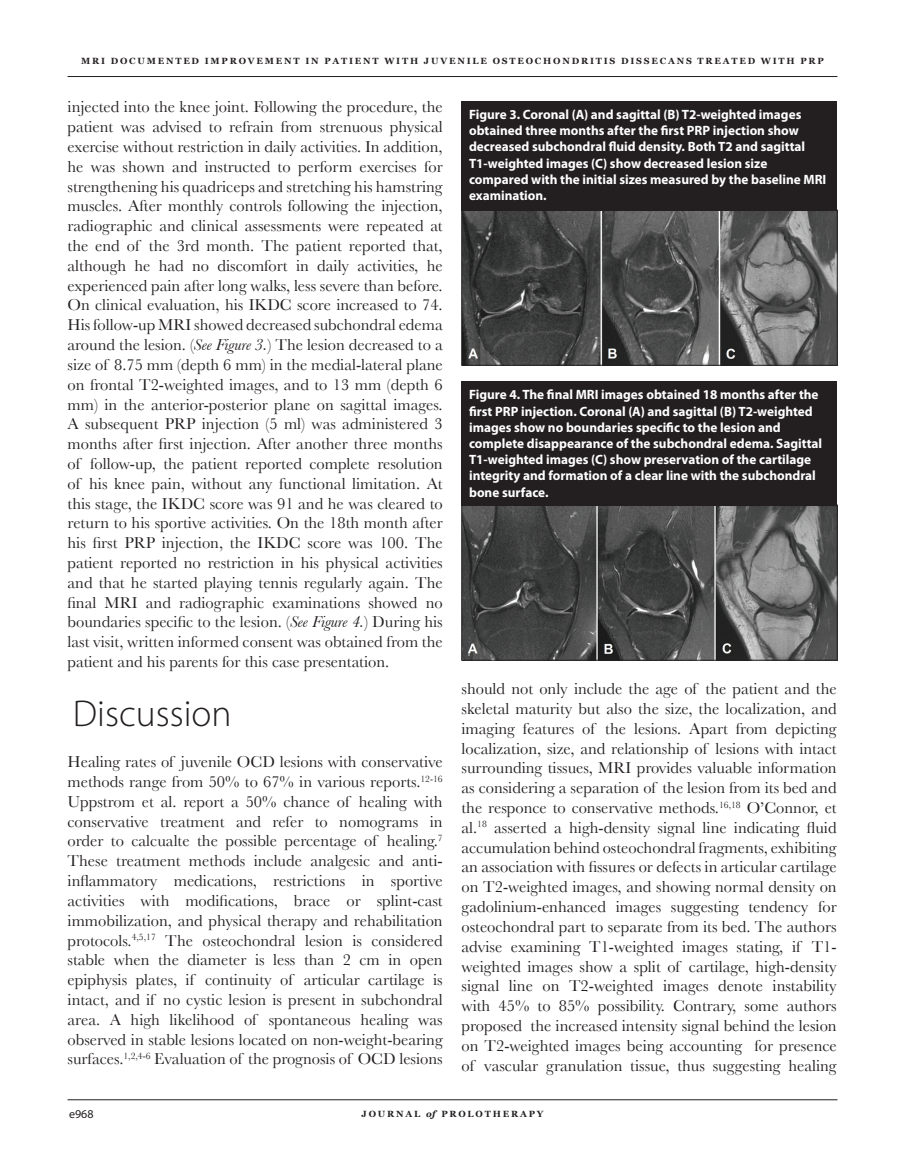
<style>
.page{position:relative;width:905px;height:1175px;background:#fff}
.page>*{position:absolute;margin:0;border:0;box-sizing:border-box;transform-origin:0 0}
.t1{font:300 37.5px "Myriad Pro";color:#231f20}
.t2{font:16.5px/19.8px "Baskerville";color:#231f20;text-align:justify}
.t3{font:700 13.5px/16.2px "Myriad Pro";color:#fff}
.t4{font:12px "Myriad Pro";color:#231f20}
.t5{font:700 9px "Georgia";letter-spacing:.2em;color:#231f20}
.s1{font-style:italic}
</style>
<div class="page">
<hr style="left:68px;top:76px;width:769px;height:1px;background:#231f20">
<hr style="left:68px;top:1099px;width:769px;height:1px;background:#231f20">
<img style="left:463px;top:212px;width:372px;height:151px">
<div style="left:461px;top:210px;width:376px;height:155px;border:1px solid #231f20"></div>
<div style="left:461px;top:101px;width:376px;height:110px;background:#231f20"></div>
<img style="left:463px;top:507px;width:372px;height:151px">
<div style="left:461px;top:505px;width:376px;height:155px;border:1px solid #231f20"></div>
<div style="left:461px;top:382px;width:376px;height:124px;background:#231f20"></div>
<p class="t5" style="left:81px;top:54px;width:744px">MRI DOCUMENTED IMPROVEMENT IN PATIENT WITH JUVENILE OSTEOCHONDRITIS DISSECANS TREATED WITH PRP</p>
<p class="t2" style="left:68px;top:97px;width:377px">injected into the knee joint. Following the procedure, the patient was advised to refrain from strenuous physical exercise without restriction in daily activities. In addition, he was shown and instructed to perform exercises for strengthening his quadriceps and stretching his hamstring muscles. After monthly controls following the injection, radiographic and clinical assessments were repeated at the end of the 3rd month. The patient reported that, although he had no discomfort in daily activities, he experienced pain after long walks, less severe than before.<br>On clinical evaluation, his IKDC score increased to 74.<br>His follow-up MRI showed decreased subchondral edema around the lesion. (<span class="s1">See Figure 3.</span>) The lesion decreased to a size of 8.75 mm (depth 6 mm) in the medial-lateral plane on frontal T2-weighted images, and to 13 mm (depth 6 mm) in the anterior-posterior plane on sagittal images.<br>A subsequent PRP injection (5 ml) was administered 3 months after first injection. After another three months of follow-up, the patient reported complete resolution of his knee pain, without any functional limitation. At this stage, the IKDC score was 91 and he was cleared to return to his sportive activities. On the 18th month after his first PRP injection, the IKDC score was 100. The patient reported no restriction in his physical activities and that he started playing tennis regularly again. The final MRI and radiographic examinations showed no boundaries specific to the lesion. (<span class="s1">See Figure 4.</span>) During his last visit, written informed consent was obtained from the patient and his parents for this case presentation.</p>
<h1 class="t1" style="left:73px;top:690px;width:160px">Discussion</h1>
<p class="t2" style="left:68px;top:752px;width:377px">Healing rates of juvenile OCD lesions with conservative methods range from 50% to 67% in various reports.<sup>12-16<br></sup>Uppstrom et al. report a 50% chance of healing with conservative treatment and refer to nomograms in order to calcualte the possible percentage of healing.<sup>7<br></sup>These treatment methods include analgesic and anti&shy;inflammatory medications, restrictions in sportive activities with modifications, brace or splint-cast immobilization, and physical therapy and rehabilitation protocols.<sup>4,5,17</sup> The osteochondral lesion is considered stable when the diameter is less than 2 cm in open epiphysis plates, if continuity of articular cartilage is intact, and if no cystic lesion is present in subchondral area. A high likelihood of spontaneous healing was observed in stable lesions located on non-weight-bearing surfaces.<sup>1,2,4-6</sup> Evaluation of the prognosis of OCD lesions</p>
<p class="t3" style="left:469px;top:106px;width:359px">Figure 3. Coronal (A) and sagittal (B) T2-weighted images obtained three months after the first PRP injection show decreased subchondral fluid density. Both T2 and sagittal T1-weighted images (C) show decreased lesion size compared with the initial sizes measured by the baseline MRI examination.</p>
<p class="t3" style="left:469px;top:386px;width:354px">Figure 4. The final MRI images obtained 18 months after the first PRP injection. Coronal (A) and sagittal (B) T2-weighted images show no boundaries specific to the lesion and complete disappearance of the subchondral edema. Sagittal T1-weighted images (C) show preservation of the cartilage integrity and formation of a clear line with the subchondral bone surface.</p>
<p class="t2" style="left:461px;top:679px;width:377px">should not only include the age of the patient and the skeletal maturity but also the size, the localization, and imaging features of the lesions. Apart from depicting localization, size, and relationship of lesions with intact surrounding tissues, MRI provides valuable information as considering a separation of the lesion from its bed and the responce to conservative methods.<sup>16,18</sup> O’Connor, et al.<sup>18</sup> asserted a high-density signal line indicating fluid accumulation behind osteochondral fragments, exhibiting an association with fissures or defects in articular cartilage on T2-weighted images, and showing normal density on gadolinium-enhanced images suggesting tendency for osteochondral part to separate from its bed. The authors advise examining T1-weighted images stating, if T1- weighted images show a split of cartilage, high-density signal line on T2-weighted images denote instability with 45% to 85% possibility. Contrary, some authors proposed the increased intensity signal behind the lesion on T2-weighted images being accounting for presence of vascular granulation tissue, thus suggesting healing</p>
<p class="t4" style="left:69px;top:1106px;width:26px">e968</p>
<p class="t5" style="left:361px;top:1107px;width:183px">JOURNAL <span class="s1">of</span> PROLOTHERAPY</p>
</div>
